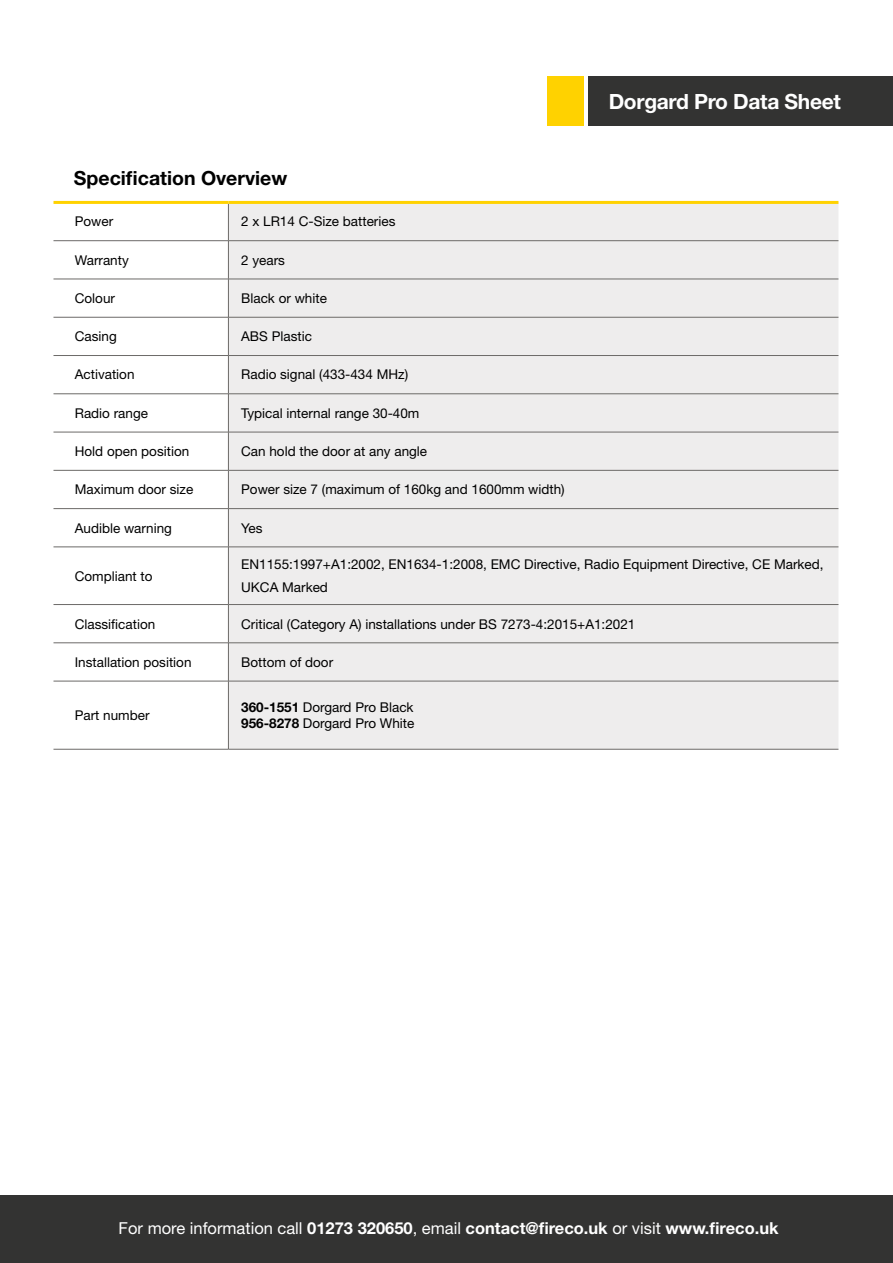
<style>
.page{position:relative;width:893px;height:1263px;background:#fff}
.page>*{position:absolute;margin:0;border:0;box-sizing:border-box;transform-origin:0 0}
.t1{font:700 21px "Helvetica Neue LT Std";letter-spacing:-.015em;color:#fff}
.t2{font:700 19.5px "Helvetica Neue LT Std";color:#000}
.t3{font:700 16.5px "Helvetica Neue LT Std";color:#fff}
.t4{font:13.5px/22.5px "Helvetica Neue LT Std";color:#000}
.s1{font-weight:700}
.s2{font-weight:400}
</style>
<div class="page">
<svg style="left:53px;top:204px;width:175px;height:545px"></svg>
<div style="left:229px;top:204px;width:609px;height:545px;background:#eeeded"></div>
<hr style="left:53px;top:201px;width:175px;height:3px;background:#ffd200">
<hr style="left:228px;top:201px;width:610px;height:3px;background:#ffd200">
<hr style="left:228px;top:204px;width:1px;height:36px;background:#6c6a68">
<hr style="left:53px;top:240px;width:175px;height:1px;background:#6c6a68">
<hr style="left:53px;top:279px;width:175px;height:1px;background:#6c6a68">
<hr style="left:53px;top:317px;width:175px;height:1px;background:#6c6a68">
<hr style="left:53px;top:355px;width:175px;height:1px;background:#6c6a68">
<hr style="left:53px;top:393px;width:175px;height:1px;background:#6c6a68">
<hr style="left:53px;top:432px;width:175px;height:1px;background:#6c6a68">
<hr style="left:53px;top:470px;width:175px;height:1px;background:#6c6a68">
<hr style="left:53px;top:508px;width:175px;height:1px;background:#6c6a68">
<hr style="left:53px;top:547px;width:175px;height:1px;background:#6c6a68">
<hr style="left:53px;top:604px;width:175px;height:1px;background:#6c6a68">
<hr style="left:53px;top:642px;width:175px;height:1px;background:#6c6a68">
<hr style="left:53px;top:681px;width:175px;height:1px;background:#6c6a68">
<hr style="left:53px;top:749px;width:175px;height:1px;background:#6c6a68">
<hr style="left:228px;top:241px;width:1px;height:38px;background:#6c6a68">
<hr style="left:228px;top:279px;width:1px;height:38px;background:#6c6a68">
<hr style="left:228px;top:317px;width:1px;height:38px;background:#6c6a68">
<hr style="left:228px;top:356px;width:1px;height:38px;background:#6c6a68">
<hr style="left:228px;top:394px;width:1px;height:38px;background:#6c6a68">
<hr style="left:228px;top:432px;width:1px;height:38px;background:#6c6a68">
<hr style="left:228px;top:470px;width:1px;height:38px;background:#6c6a68">
<hr style="left:228px;top:509px;width:1px;height:38px;background:#6c6a68">
<hr style="left:228px;top:547px;width:1px;height:57px;background:#6c6a68">
<hr style="left:228px;top:605px;width:1px;height:38px;background:#6c6a68">
<hr style="left:228px;top:643px;width:1px;height:38px;background:#6c6a68">
<hr style="left:228px;top:681px;width:1px;height:68px;background:#6c6a68">
<hr style="left:228px;top:240px;width:610px;height:1px;background:#6c6a68">
<hr style="left:228px;top:279px;width:610px;height:1px;background:#6c6a68">
<hr style="left:228px;top:317px;width:610px;height:1px;background:#6c6a68">
<hr style="left:228px;top:355px;width:610px;height:1px;background:#6c6a68">
<hr style="left:228px;top:393px;width:610px;height:1px;background:#6c6a68">
<hr style="left:228px;top:432px;width:610px;height:1px;background:#6c6a68">
<hr style="left:228px;top:470px;width:610px;height:1px;background:#6c6a68">
<hr style="left:228px;top:508px;width:610px;height:1px;background:#6c6a68">
<hr style="left:228px;top:547px;width:610px;height:1px;background:#6c6a68">
<hr style="left:228px;top:604px;width:610px;height:1px;background:#6c6a68">
<hr style="left:228px;top:642px;width:610px;height:1px;background:#6c6a68">
<hr style="left:228px;top:681px;width:610px;height:1px;background:#6c6a68">
<hr style="left:228px;top:749px;width:610px;height:1px;background:#6c6a68">
<svg style="left:707px;top:76px;width:58px;height:1px"></svg>
<div style="left:589px;top:77px;width:304px;height:49px;background:#333332"></div>
<div style="left:547px;top:77px;width:37px;height:49px;background:#ffd200"></div>
<div style="left:0;top:1196px;width:893px;height:67px;background:#333332"></div>
<h2 class="t2" style="left:74px;top:166px;width:215px">Specification Overview</h2>
<h1 class="t1" style="left:609px;top:89px;width:234px">Dorgard Pro Data Sheet</h1>
<p class="t4" style="left:75px;top:210px;width:40px">Power</p>
<p class="t4" style="left:241px;top:210px;width:156px">2 x LR14 C-Size batteries</p>
<p class="t4" style="left:75px;top:248px;width:55px">Warranty</p>
<p class="t4" style="left:241px;top:248px;width:45px">2 years</p>
<p class="t4" style="left:75px;top:287px;width:42px">Colour</p>
<p class="t4" style="left:241px;top:287px;width:87px">Black or white</p>
<p class="t4" style="left:75px;top:325px;width:43px">Casing</p>
<p class="t4" style="left:241px;top:325px;width:72px">ABS Plastic</p>
<p class="t4" style="left:75px;top:363px;width:61px">Activation</p>
<p class="t4" style="left:241px;top:363px;width:169px">Radio signal (433-434 MHz)</p>
<p class="t4" style="left:75px;top:401px;width:75px">Radio range</p>
<p class="t4" style="left:241px;top:401px;width:180px">Typical internal range 30-40m</p>
<p class="t4" style="left:75px;top:440px;width:116px">Hold open position</p>
<p class="t4" style="left:241px;top:440px;width:188px">Can hold the door at any angle</p>
<p class="t4" style="left:75px;top:478px;width:120px">Maximum door size</p>
<p class="t4" style="left:241px;top:478px;width:325px">Power size 7 (maximum of 160kg and 1600mm width)</p>
<p class="t4" style="left:75px;top:516px;width:99px">Audible warning</p>
<p class="t4" style="left:241px;top:516px;width:23px">Yes</p>
<p class="t4" style="left:75px;top:564px;width:79px">Compliant to</p>
<p class="t4" style="left:241px;top:553px;width:584px">EN1155:1997+A1:2002, EN1634-1:2008, EMC Directive, Radio Equipment Directive, CE Marked,<br>UKCA Marked</p>
<p class="t4" style="left:75px;top:612px;width:82px">Classification</p>
<p class="t4" style="left:241px;top:612px;width:396px">Critical (Category A) installations under BS 7273-4:2015+A1:2021</p>
<p class="t4" style="left:75px;top:650px;width:118px">Installation position</p>
<p class="t4" style="left:241px;top:650px;width:94px">Bottom of door</p>
<p class="t4" style="left:75px;top:704px;width:76px">Part number</p>
<p class="t4" style="left:241px;top:699px;width:175px;line-height:16.2px"><span class="s1">360-1551</span> Dorgard Pro Black<br><span class="s1">956-8278</span> Dorgard Pro White</p>
<p class="t3" style="left:119px;top:1217px;width:661px"><span class="s2">For more information call</span> 01273 320650<span class="s2">, email</span> contact@fireco.uk <span class="s2">or visit</span> www.fireco.uk</p>
</div>
